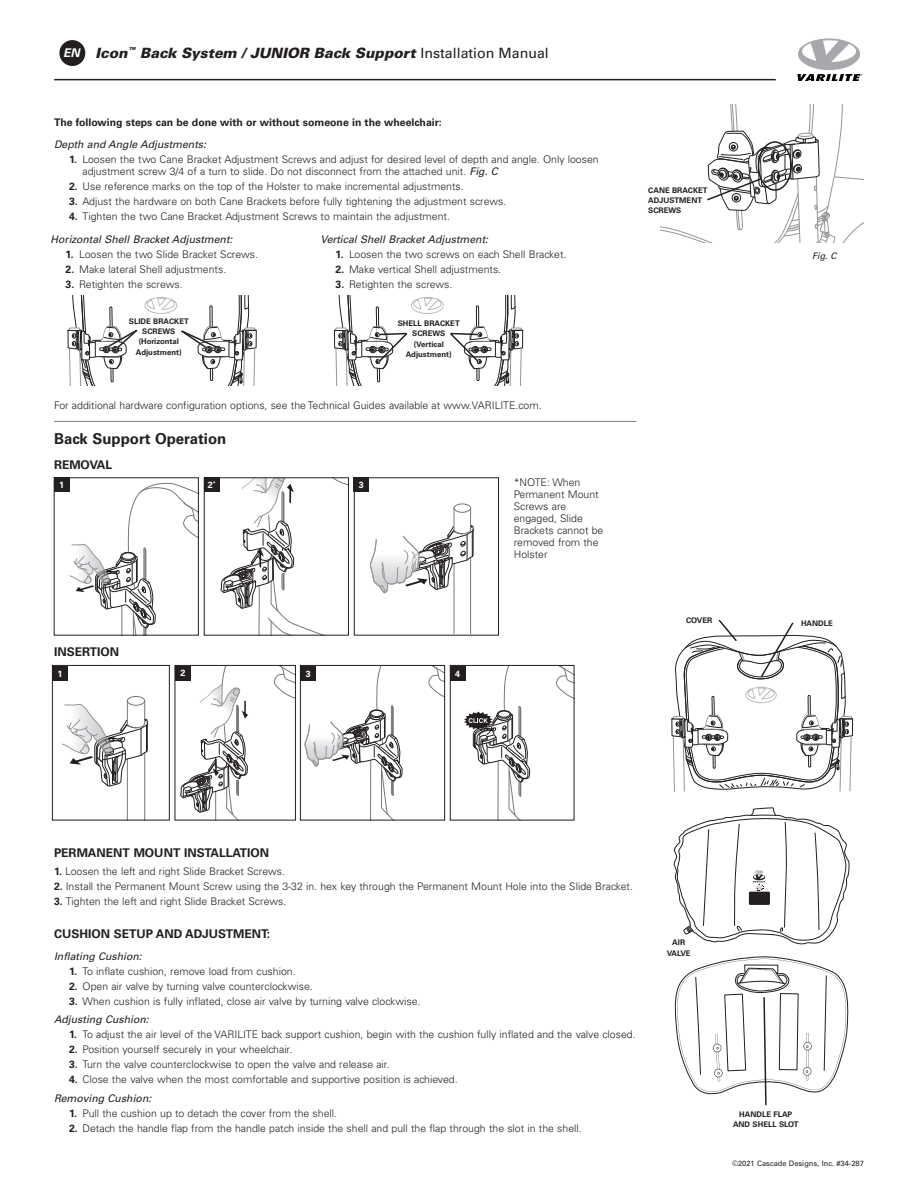
<style>
.page{position:relative;width:918px;height:1188px;background:#fff}
.page>*{position:absolute;margin:0;border:0;box-sizing:border-box;transform-origin:0 0}
.P_Warning_smBody{font:700 15px "Univers LT Std";color:#231f20}
.t1{font:italic 900 14.1px "Univers LT Std";color:#231f20}
.P_Warning_smBody-2{font:700 12px "Univers LT Std";color:#231f20}
.t2{font:italic 700 12px "Univers LT Std";color:#fff}
.P_Warning_smBody-3{font:300 10.5px/12px "Univers LT Std";color:#231f20}
.P_Warning_smBody-4{font:italic 10.5px "Univers LT Std";color:#231f20}
.P_Warning_smBody-5{font:700 10.5px "Univers LT Std";color:#231f20}
.t3{font:700 9px "Univers LT Std";color:#fff}
.P_Warning_smBody-6{font:italic 9px "Univers LT Std";color:#231f20}
.P_Warning_smBody-7{font:700 7.8px/10.4px "Univers LT Std";color:#231f20;text-align:center}
.t4{font:7.5px "Univers LT Std";color:#231f20}
.s1{font-weight:400;font-style:normal}
.s2{font-weight:700}
.s3{font-weight:400;font-style:italic}
</style>
<div class="page">
<hr style="left:54px;top:79px;width:722px;height:1px;background:#231f20">
<svg style="left:797px;top:38px;width:65px;height:43px"></svg>
<svg style="left:661px;top:104px;width:203px;height:139px"></svg>
<hr style="left:54px;top:421px;width:583px;height:1px;background:#808285">
<svg style="left:70px;top:483px;width:127px;height:150px"></svg>
<svg style="left:220px;top:479px;width:127px;height:154px"></svg>
<div style="left:204px;top:477px;width:145px;height:158px;border:1px solid #231f20"></div>
<hr style="left:470px;top:558px;width:1px;height:76px;background:#76787b">
<hr style="left:454px;top:564px;width:1px;height:70px;background:#76787b">
<div style="left:454px;top:504px;width:17px;height:8px;border:1px solid #76787b;border-radius:50%"></div>
<svg style="left:370px;top:508px;width:104px;height:85px"></svg>
<div style="left:354px;top:477px;width:145px;height:158px;border:1px solid #231f20"></div>
<div style="left:54px;top:477px;width:15px;height:15px;background:#231f20"></div>
<div style="left:204px;top:477px;width:15px;height:15px;background:#231f20"></div>
<div style="left:354px;top:477px;width:15px;height:15px;background:#231f20"></div>
<hr style="left:127px;top:759px;width:1px;height:61px;background:#76787b">
<hr style="left:144px;top:753px;width:1px;height:67px;background:#76787b">
<div style="left:127px;top:696px;width:18px;height:9px;border:1px solid #76787b;border-radius:50%"></div>
<svg style="left:62px;top:701px;width:86px;height:86px"></svg>
<div style="left:52px;top:665px;width:118px;height:155px;border:1px solid #231f20"></div>
<svg style="left:180px;top:667px;width:114px;height:151px"></svg>
<div style="left:175px;top:665px;width:121px;height:155px;border:1px solid #231f20"></div>
<svg style="left:305px;top:667px;width:138px;height:151px"></svg>
<div style="left:300px;top:665px;width:145px;height:155px;border:1px solid #231f20"></div>
<svg style="left:463px;top:667px;width:109px;height:151px"></svg>
<div style="left:450px;top:665px;width:124px;height:155px;border:1px solid #231f20"></div>
<div style="left:52px;top:666px;width:16px;height:15px;background:#231f20"></div>
<div style="left:176px;top:666px;width:15px;height:14px;background:#231f20"></div>
<div style="left:301px;top:666px;width:15px;height:15px;background:#231f20"></div>
<div style="left:450px;top:666px;width:15px;height:15px;background:#231f20"></div>
<svg style="left:672px;top:619px;width:181px;height:173px"></svg>
<svg style="left:674px;top:807px;width:175px;height:138px"></svg>
<svg style="left:674px;top:956px;width:175px;height:150px"></svg>
<div style="left:59px;top:40px;width:26px;height:26px;background:#231f20;border-radius:50%"></div>
<svg style="left:68px;top:295px;width:189px;height:91px"></svg>
<svg style="left:334px;top:295px;width:189px;height:91px"></svg>
<p class="t2" style="left:63px;top:46px;width:18px">EN</p>
<p class="t1" style="left:95px;top:44px;width:455px">Icon<sup>™</sup> Back System / JUNIOR Back Support <span class="s1">Installation Manual</span></p>
<p class="P_Warning_smBody-5" style="left:54px;top:117px;width:389px">The following steps can be done with or without someone in the wheelchair:</p>
<p class="P_Warning_smBody-4" style="left:54px;top:138px;width:154px">Depth and Angle Adjustments:</p>
<p class="P_Warning_smBody-3" style="left:82px;top:153px;width:518px;text-indent:-14px"><span class="s2">1.</span> Loosen the two Cane Bracket Adjustment Screws and adjust for desired level of depth and angle. Only loosen adjustment screw 3/4 of a turn to slide. Do not disconnect from the attached unit. <span class="s3">Fig. C</span></p>
<p class="P_Warning_smBody-3" style="left:69px;top:180px;width:396px"><span class="s2">2.</span> Use reference marks on the top of the Holster to make incremental adjustments.</p>
<p class="P_Warning_smBody-3" style="left:69px;top:195px;width:439px"><span class="s2">3.</span> Adjust the hardware on both Cane Brackets before fully tightening the adjustment screws.</p>
<p class="P_Warning_smBody-3" style="left:69px;top:210px;width:383px"><span class="s2">4.</span> Tighten the two Cane Bracket Adjustment Screws to maintain the adjustment.</p>
<p class="P_Warning_smBody-4" style="left:51px;top:233px;width:183px">Horizontal Shell Bracket Adjustment:</p>
<p class="P_Warning_smBody-3" style="left:66px;top:248px;width:194px"><span class="s2">1.</span> Loosen the two Slide Bracket Screws.</p>
<p class="P_Warning_smBody-3" style="left:66px;top:263px;width:162px"><span class="s2">2.</span> Make lateral Shell adjustments.</p>
<p class="P_Warning_smBody-3" style="left:66px;top:278px;width:118px"><span class="s2">3.</span> Retighten the screws.</p>
<p class="P_Warning_smBody-4" style="left:321px;top:233px;width:169px">Vertical Shell Bracket Adjustment:</p>
<p class="P_Warning_smBody-3" style="left:336px;top:248px;width:232px"><span class="s2">1.</span> Loosen the two screws on each Shell Bracket.</p>
<p class="P_Warning_smBody-3" style="left:336px;top:263px;width:167px"><span class="s2">2.</span> Make vertical Shell adjustments.</p>
<p class="P_Warning_smBody-3" style="left:336px;top:278px;width:118px"><span class="s2">3.</span> Retighten the screws.</p>
<p class="P_Warning_smBody-7" style="left:129px;top:316px;width:61px">SLIDE BRACKET<br>SCREWS (Horizontal<br>Adjustment)</p>
<p class="P_Warning_smBody-7" style="left:398px;top:318px;width:63px">SHELL BRACKET<br>SCREWS (Vertical<br>Adjustment)</p>
<p class="P_Warning_smBody-3" style="left:54px;top:399px;width:489px">For additional hardware configuration options, see the Technical Guides available at www.VARILITE.com.</p>
<p class="P_Warning_smBody" style="left:54px;top:430px;width:174px">Back Support Operation</p>
<p class="P_Warning_smBody-2" style="left:54px;top:458px;width:60px">REMOVAL</p>
<p class="t3" style="left:59px;top:479px;width:7px">1</p>
<p class="t3" style="left:208px;top:479px;width:9px">2<sup>*</sup></p>
<p class="t3" style="left:359px;top:479px;width:7px">3</p>
<p class="P_Warning_smBody-2" style="left:54px;top:644px;width:67px">INSERTION</p>
<p class="t3" style="left:58px;top:668px;width:7px">1</p>
<p class="t3" style="left:181px;top:668px;width:7px">2</p>
<p class="t3" style="left:306px;top:668px;width:7px">3</p>
<p class="t3" style="left:455px;top:668px;width:7px">4</p>
<p class="P_Warning_smBody-3" style="left:514px;top:477px;width:91px">*NOTE: When<br>Permanent Mount<br>Screws are engaged, Slide<br>Brackets cannot be removed from the<br>Holster</p>
<p class="P_Warning_smBody-7" style="left:648px;top:185px;width:61px;text-align:left">CANE BRACKET<br>ADJUSTMENT<br>SCREWS</p>
<p class="P_Warning_smBody-6" style="left:812px;top:250px;width:26px">Fig. C</p>
<p class="P_Warning_smBody-7" style="left:686px;top:615px;width:28px">COVER</p>
<p class="P_Warning_smBody-7" style="left:801px;top:618px;width:33px">HANDLE</p>
<p class="P_Warning_smBody-2" style="left:54px;top:846px;width:217px">PERMANENT MOUNT INSTALLATION</p>
<p class="P_Warning_smBody-3" style="left:54px;top:866px;width:232px"><span class="s2">1.</span> Loosen the left and right Slide Bracket Screws.</p>
<p class="P_Warning_smBody-3" style="left:54px;top:881px;width:581px"><span class="s2">2.</span> Install the Permanent Mount Screw using the 3-32 in. hex key through the Permanent Mount Hole into the Slide Bracket.</p>
<p class="P_Warning_smBody-3" style="left:54px;top:896px;width:234px"><span class="s2">3.</span> Tighten the left and right Slide Bracket Screws.</p>
<p class="P_Warning_smBody-2" style="left:54px;top:927px;width:218px">CUSHION SETUP AND ADJUSTMENT:</p>
<p class="P_Warning_smBody-4" style="left:54px;top:950px;width:89px">Inflating Cushion:</p>
<p class="P_Warning_smBody-3" style="left:69px;top:965px;width:228px"><span class="s2">1.</span> To inflate cushion, remove load from cushion.</p>
<p class="P_Warning_smBody-3" style="left:69px;top:980px;width:245px"><span class="s2">2.</span> Open air valve by turning valve counterclockwise.</p>
<p class="P_Warning_smBody-3" style="left:69px;top:995px;width:353px"><span class="s2">3.</span> When cushion is fully inflated, close air valve by turning valve clockwise.</p>
<p class="P_Warning_smBody-4" style="left:54px;top:1014px;width:96px">Adjusting Cushion:</p>
<p class="P_Warning_smBody-3" style="left:69px;top:1029px;width:568px"><span class="s2">1.</span> To adjust the air level of the VARILITE back support cushion, begin with the cushion fully inflated and the valve closed.</p>
<p class="P_Warning_smBody-3" style="left:69px;top:1044px;width:225px"><span class="s2">2.</span> Position yourself securely in your wheelchair.</p>
<p class="P_Warning_smBody-3" style="left:69px;top:1059px;width:322px"><span class="s2">3.</span> Turn the valve counterclockwise to open the valve and release air.</p>
<p class="P_Warning_smBody-3" style="left:69px;top:1074px;width:390px"><span class="s2">4.</span> Close the valve when the most comfortable and supportive position is achieved.</p>
<p class="P_Warning_smBody-4" style="left:54px;top:1092px;width:99px">Removing Cushion:</p>
<p class="P_Warning_smBody-3" style="left:69px;top:1107px;width:270px"><span class="s2">1.</span> Pull the cushion up to detach the cover from the shell.</p>
<p class="P_Warning_smBody-3" style="left:69px;top:1122px;width:514px"><span class="s2">2.</span> Detach the handle flap from the handle patch inside the shell and pull the flap through the slot in the shell.</p>
<p class="P_Warning_smBody-7" style="left:667px;top:937px;width:25px">AIR<br>VALVE</p>
<p class="P_Warning_smBody-7" style="left:733px;top:1109px;width:67px">HANDLE FLAP<br>AND SHELL SLOT</p>
<p class="t4" style="left:732px;top:1159px;width:133px">©2021 Cascade Designs, Inc. #34-287</p>
</div>
